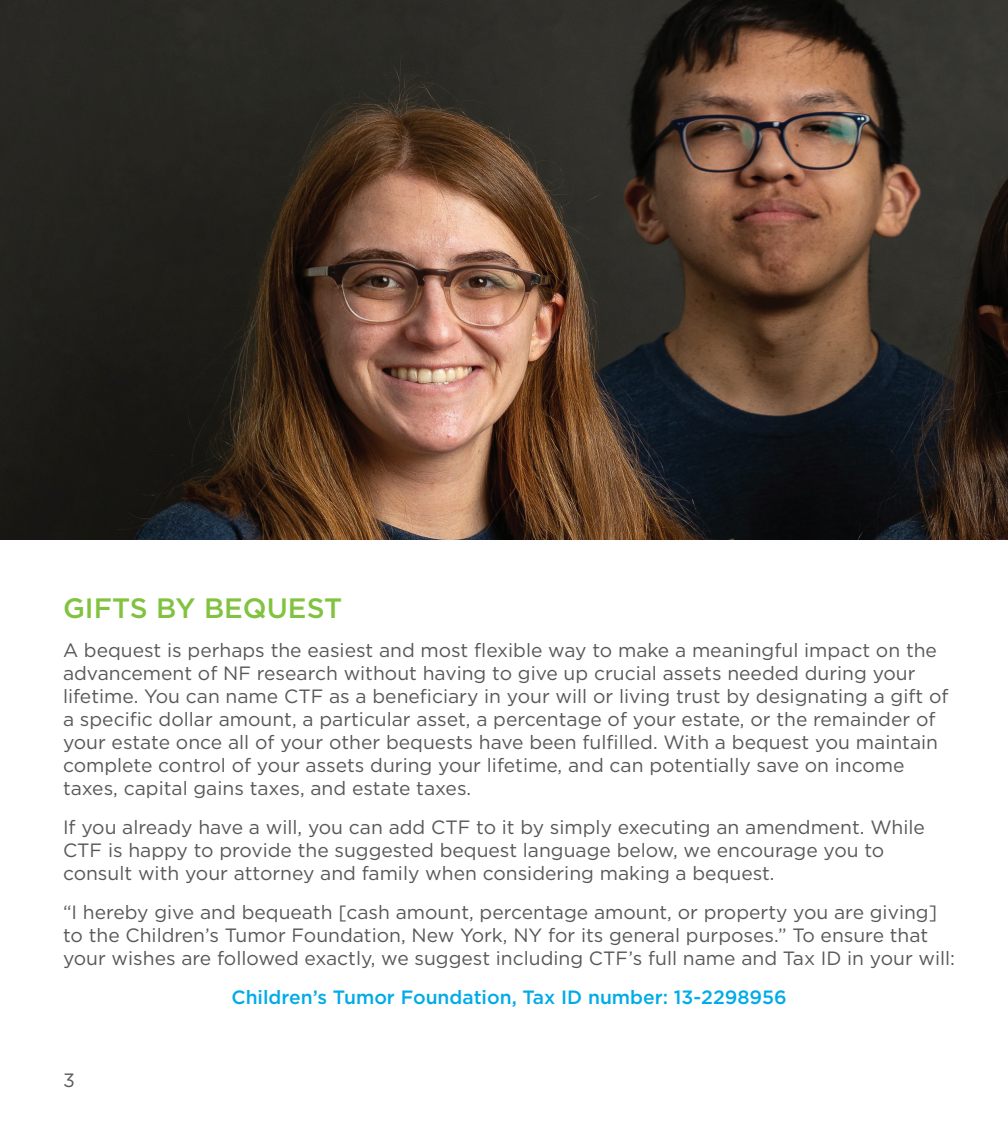
<style>
.page{position:relative;width:1008px;height:1134px;background:#fff}
.page>*{position:absolute;margin:0;border:0;box-sizing:border-box;transform-origin:0 0}
.PARAGRAPH_TITLE__gotham{font:500 28px "Gotham";color:#81c340}
.BODY_TEXT__gotham__80{font:19.25px/23.1px "Gotham";color:#57585a}
.BODY_TEXT__gotham__80__centered{font:500 19.25px "Gotham";color:#00abe7}
</style>
<div class="page">
<img style="left:0;top:0;width:1008px;height:540px">
<p class="PARAGRAPH_TITLE__gotham" style="left:63px;top:590px;width:281px">GIFTS BY BEQUEST</p>
<p class="BODY_TEXT__gotham__80" style="left:63px;top:638px;width:887px">A bequest is perhaps the easiest and most flexible way to make a meaningful impact on the advancement of NF research without having to give up crucial assets needed during your lifetime. You can name CTF as a beneficiary in your will or living trust by designating a gift of a specific dollar amount, a particular asset, a percentage of your estate, or the remainder of your estate once all of your other bequests have been fulfilled. With a bequest you maintain complete control of your assets during your lifetime, and can potentially save on income taxes, capital gains taxes, and estate taxes.</p>
<p class="BODY_TEXT__gotham__80" style="left:63px;top:815px;width:863px">If you already have a will, you can add CTF to it by simply executing an amendment. While<br>CTF is happy to provide the suggested bequest language below, we encourage you to consult with your attorney and family when considering making a bequest.</p>
<p class="BODY_TEXT__gotham__80" style="left:63px;top:900px;width:894px">“I hereby give and bequeath [cash amount, percentage amount, or property you are giving] to the Children’s Tumor Foundation, New York, NY for its general purposes.” To ensure that your wishes are followed exactly, we suggest including CTF’s full name and Tax ID in your will:</p>
<p class="BODY_TEXT__gotham__80__centered" style="left:231px;top:985px;width:557px">Children’s Tumor Foundation, Tax ID number: 13-2298956</p>
<p class="BODY_TEXT__gotham__80" style="left:63px;top:1068px;width:13px">3</p>
</div>
